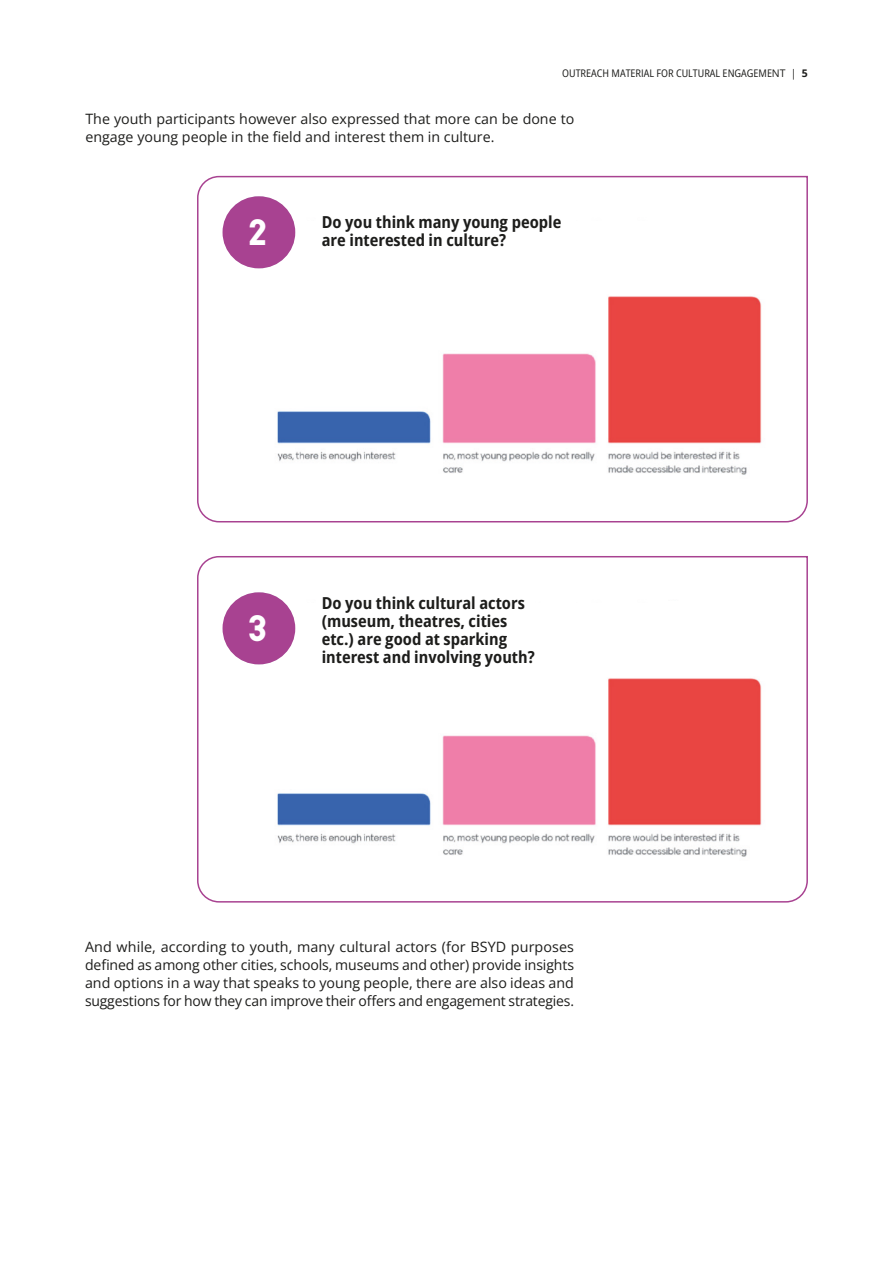
<style>
.page{position:relative;width:893px;height:1263px;background:#fff}
.page>*{position:absolute;margin:0;border:0;box-sizing:border-box;transform-origin:0 0}
.t1{font:900 33px "U8";color:#fff}
.Box_-_heading{font:700 semi-condensed 16.5px/18px "Open Sans";color:#1d1d1b}
.Body{font:14.25px/18px "Open Sans";color:#1d1d1b}
.t2{font:semi-condensed 10.5px "Open Sans";color:#1d1d1b}
.s1{font-stretch:normal}
.s2{font-weight:700;font-stretch:normal}
</style>
<div class="page">
<svg style="left:197px;top:175px;width:611px;height:348px"></svg>
<img style="left:244px;top:214px;width:545px;height:288px">
<div style="left:238px;top:221px;width:430px;height:37px;background:#fff"></div>
<div style="left:223px;top:196px;width:72px;height:72px;background:#a84291;border-radius:36px"></div>
<svg style="left:197px;top:556px;width:611px;height:347px"></svg>
<img style="left:244px;top:596px;width:545px;height:288px">
<div style="left:238px;top:603px;width:430px;height:37px;background:#fff"></div>
<div style="left:223px;top:592px;width:72px;height:72px;background:#a84291;border-radius:36px"></div>
<div style="left:758px;top:476px;width:31px;height:26px;background:#fff"></div>
<div style="left:765px;top:858px;width:31px;height:26px;background:#fff"></div>
<div style="left:653px;top:214px;width:32px;height:27px;background:#fff"></div>
<div style="left:653px;top:601px;width:32px;height:27px;background:#fff"></div>
<div style="left:272px;top:382px;width:31px;height:26px;background:#fff"></div>
<div style="left:437px;top:323px;width:31px;height:26px;background:#fff"></div>
<div style="left:609px;top:268px;width:32px;height:26px;background:#fff"></div>
<div style="left:272px;top:762px;width:31px;height:27px;background:#fff"></div>
<div style="left:437px;top:707px;width:31px;height:26px;background:#fff"></div>
<div style="left:602px;top:650px;width:32px;height:27px;background:#fff"></div>
<p class="t2" style="left:562px;top:66px;width:247px">OUTREACH MATERIAL FOR CULTURAL ENGAGEME<span class="s1">NT |</span> <span class="s2">5</span></p>
<p class="Body" style="left:85px;top:110px;width:490px">The youth participants however also expressed that more can be done to engage young people in the field and interest them in culture.</p>
<h1 class="t1" style="left:249px;top:206px;width:19px">2</h1>
<p class="Box_-_heading" style="left:322px;top:213px;width:241px">Do you think many young people are interested in culture?</p>
<h1 class="t1" style="left:249px;top:602px;width:19px">3</h1>
<p class="Box_-_heading" style="left:322px;top:594px;width:214px">Do you think cultural actors (museum, theatres, cities etc.) are good at sparking interest and involving youth?</p>
<p class="Body" style="left:85px;top:938px;width:490px;text-align:justify">And while, according to youth, many cultural actors (for BSYD purposes defined as among other cities, schools, museums and other) provide insights and options in a way that speaks to young people, there are also ideas and suggestions for how they can improve their offers and engagement strategies.</p>
</div>
